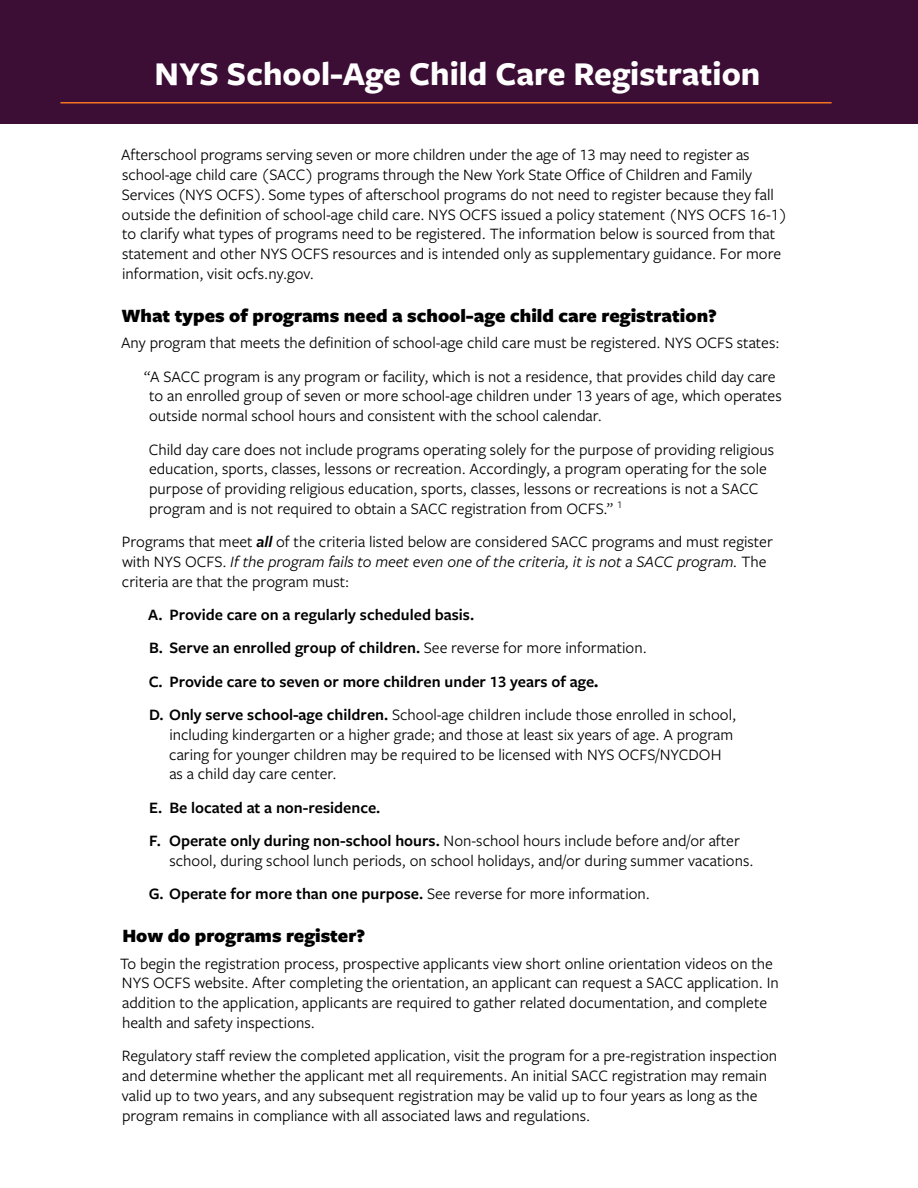
<style>
.page{position:relative;width:918px;height:1188px;background:#fff}
.page>*{position:absolute;margin:0;border:0;box-sizing:border-box;transform-origin:0 0}
.t1{font:700 34.5px "Freight Sans Pro";color:#fff}
.t2{font:900 19.5px "Freight Sans Pro";color:#000}
.t3{font:16.5px/19.8px "Freight Sans Pro";color:#000}
.t4{font:600 16.5px/33.3px "Freight Sans Pro";color:#000}
.s1{font-weight:600;font-style:italic}
.s2{font-style:italic}
.s3{font-weight:400}
.s4{font-weight:700}
.s5{font-weight:600}
</style>
<div class="page">
<div style="left:0;top:0;width:918px;height:123px;background:#3c0d35"></div>
<hr style="left:60px;top:102px;width:772px;height:2px;background:#f47521">
<h1 class="t1" style="left:155px;top:50px;width:607px">NYS School-Age Child Care Registration</h1>
<p class="t3" style="left:121px;top:144px;width:668px">Afterschool programs serving seven or more children under the age of 13 may need to register as school-age child care (SACC) programs through the New York State Office of Children and Family Services (NYS OCFS). Some types of afterschool programs do not need to register because they fall outside the definition of school-age child care. NYS OCFS issued a policy statement (NYS OCFS 16-1) to clarify what types of programs need to be registered. The information below is sourced from that statement and other NYS OCFS resources and is intended only as supplementary guidance. For more information, visit ocfs.ny.gov.</p>
<p class="t2" style="left:121px;top:302px;width:597px">What types of programs need a school-age child care registration?</p>
<p class="t3" style="left:121px;top:326px;width:660px;line-height:33.3px;text-align:right">Any program that meets the definition of school-age child care must be registered. NYS OCFS states: “A SACC program is any program or facility, which is not a residence, that provides child day care</p>
<p class="t3" style="left:149px;top:386px;width:634px">to an enrolled group of seven or more school-age children under 13 years of age, which operates outside normal school hours and consistent with the school calendar.</p>
<p class="t3" style="left:149px;top:439px;width:627px">Child day care does not include programs operating solely for the purpose of providing religious education, sports, classes, lessons or recreation. Accordingly, a program operating for the sole purpose of providing religious education, sports, classes, lessons or recreations is not a SACC program and is not required to obtain a SACC registration from OCFS.” <sup>1</sup></p>
<p class="t3" style="left:122px;top:531px;width:652px">Programs that meet <span class="s1">all</span> of the criteria listed below are considered SACC programs and must register with NYS OCFS. <span class="s2">If the program fails to meet even one of the criteria, it is not a SACC program.</span> The criteria are that the program must:</p>
<p class="t4" style="left:148px;top:598px;width:589px">A. Provide care on a regularly scheduled basis.<br>B. Serve an enrolled group of children. <span class="s3">See reverse for more information.<br></span>C. Provide care to seven or more children under 13 years of age<span class="s4">.<br></span>D. Only serve school-age children. <span class="s3">School-age children include those enrolled in school,</span></p>
<p class="t3" style="left:169px;top:724px;width:565px">including kindergarten or a higher grade; and those at least six years of age. A program caring for younger children may be required to be licensed with NYS OCFS/NYCDOH as a child day care center.</p>
<p class="t4" style="left:149px;top:790px;width:592px">E. Be located at a non-residence.<br>F. Operate only during non-school hours. <span class="s3">Non-school hours include before and/or after</span></p>
<p class="t3" style="left:149px;top:843px;width:606px;line-height:33.3px;text-indent:21px">school, during school lunch periods, on school holidays, and/or during summer vacations.<br><span class="s5">G. Operate for more than one purpose.</span> See reverse for more information.</p>
<p class="t2" style="left:122px;top:922px;width:244px">How do programs register?</p>
<p class="t3" style="left:120px;top:953px;width:660px">To begin the registration process, prospective applicants view short online orientation videos on the NYS OCFS website. After completing the orientation, an applicant can request a SACC application. In addition to the application, applicants are required to gather related documentation, and complete health and safety inspections.</p>
<p class="t3" style="left:122px;top:1045px;width:657px">Regulatory staff review the completed application, visit the program for a pre-registration inspection and determine whether the applicant met all requirements. An initial SACC registration may remain valid up to two years, and any subsequent registration may be valid up to four years as long as the program remains in compliance with all associated laws and regulations.</p>
</div>
